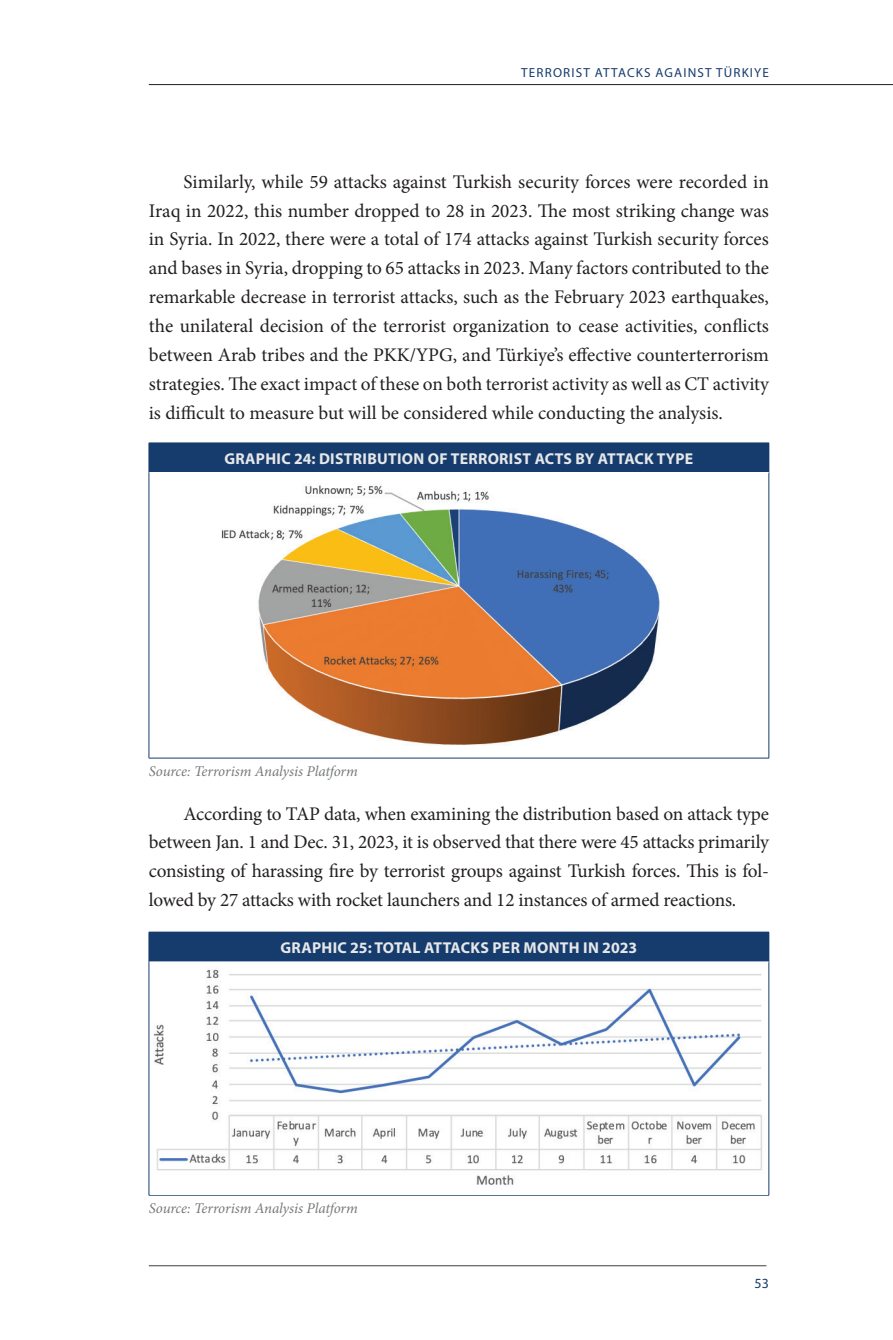
<style>
.page{position:relative;width:893px;height:1340px;background:#fff}
.page>*{position:absolute;margin:0;border:0;box-sizing:border-box;transform-origin:0 0}
.t1{font:19.25px/28.9px "Minion Pro";letter-spacing:-.01em;color:#231f20;text-align:justify}
.t2{font:700 15.75px "Myriad Pro";letter-spacing:.02em;color:#e6e7e9}
.t3{font:italic 14.88px "Minion Pro";letter-spacing:-.01em;color:#76787b}
.t4{font:14px "Myriad Pro";color:#163c6d}
.t5{font:13.12px "Myriad Pro";color:#163c6d}
</style>
<div class="page">
<hr style="left:149px;top:1265px;width:617px;height:1px;background:#3e3e3f">
<hr style="left:149px;top:84px;width:744px;height:1px;background:#231f20">
<div style="left:149px;top:443px;width:620px;height:29px;background:#163c6d"></div>
<hr style="left:149px;top:472px;width:1px;height:286px;background:#163c6d">
<hr style="left:768px;top:472px;width:1px;height:286px;background:#163c6d">
<hr style="left:149px;top:757px;width:620px;height:1px;background:#163c6d">
<hr style="left:149px;top:472px;width:620px;height:1px;background:#fff">
<hr style="left:149px;top:442px;width:620px;height:1px;background:#163c6d">
<img style="left:221px;top:485px;width:439px;height:260px">
<div style="left:149px;top:932px;width:620px;height:29px;background:#163c6d"></div>
<hr style="left:149px;top:961px;width:1px;height:233px;background:#163c6d">
<hr style="left:768px;top:961px;width:1px;height:233px;background:#163c6d">
<hr style="left:149px;top:1194px;width:620px;height:1px;background:#163c6d">
<hr style="left:149px;top:961px;width:620px;height:1px;background:#fff">
<hr style="left:149px;top:931px;width:620px;height:1px;background:#163c6d">
<img style="left:153px;top:969px;width:609px;height:216px">
<p class="t5" style="left:521px;top:65px;width:17px">TERRORIST</p>
<p class="t5" style="left:595px;top:65px;width:18px">ATTACKS</p>
<p class="t5" style="left:655px;top:65px;width:9px">AGAINST</p>
<p class="t5" style="left:716px;top:65px;width:16px">TÜRKIYE</p>
<p class="t1" style="left:149px;top:167px;width:622px;text-indent:35px">Similarly, while 59 attacks against Turkish security forces were recorded in Iraq in 2022, this number dropped to 28 in 2023. The most striking change was in Syria. In 2022, there were a total of 174 attacks against Turkish security forces and bases in Syria, dropping to 65 attacks in 2023. Many factors contributed to the remarkable decrease in terrorist attacks, such as the February 2023 earthquakes, the unilateral decision of the terrorist organization to cease activities, conflicts between Arab tribes and the PKK/YPG, and Türkiye’s effective counterterrorism strategies. The exact impact of these on both terrorist activity as well as CT activity is difficult to measure but will be considered while conducting the analysis.</p>
<p class="t2" style="left:224px;top:448px;width:470px">GRAPHIC 24: DISTRIBUTION OF TERRORIST ACTS BY ATTACK TYPE</p>
<p class="t3" style="left:149px;top:761px;width:211px">Source: Terrorism Analysis Platform</p>
<p class="t1" style="left:149px;top:799px;width:622px;text-indent:35px">According to TAP data, when examining the distribution based on attack type between Jan. 1 and Dec. 31, 2023, it is observed that there were 45 attacks primarily consisting of harassing fire by terrorist groups against Turkish forces. This is fol&shy;lowed by 27 attacks with rocket launchers and 12 instances of armed reactions.</p>
<p class="t2" style="left:281px;top:937px;width:358px">GRAPHIC 25: TOTAL ATTACKS PER MONTH IN 2023</p>
<p class="t3" style="left:149px;top:1197px;width:211px">Source: Terrorism Analysis Platform</p>
<p class="t4" style="left:755px;top:1274px;width:16px">53</p>
</div>
